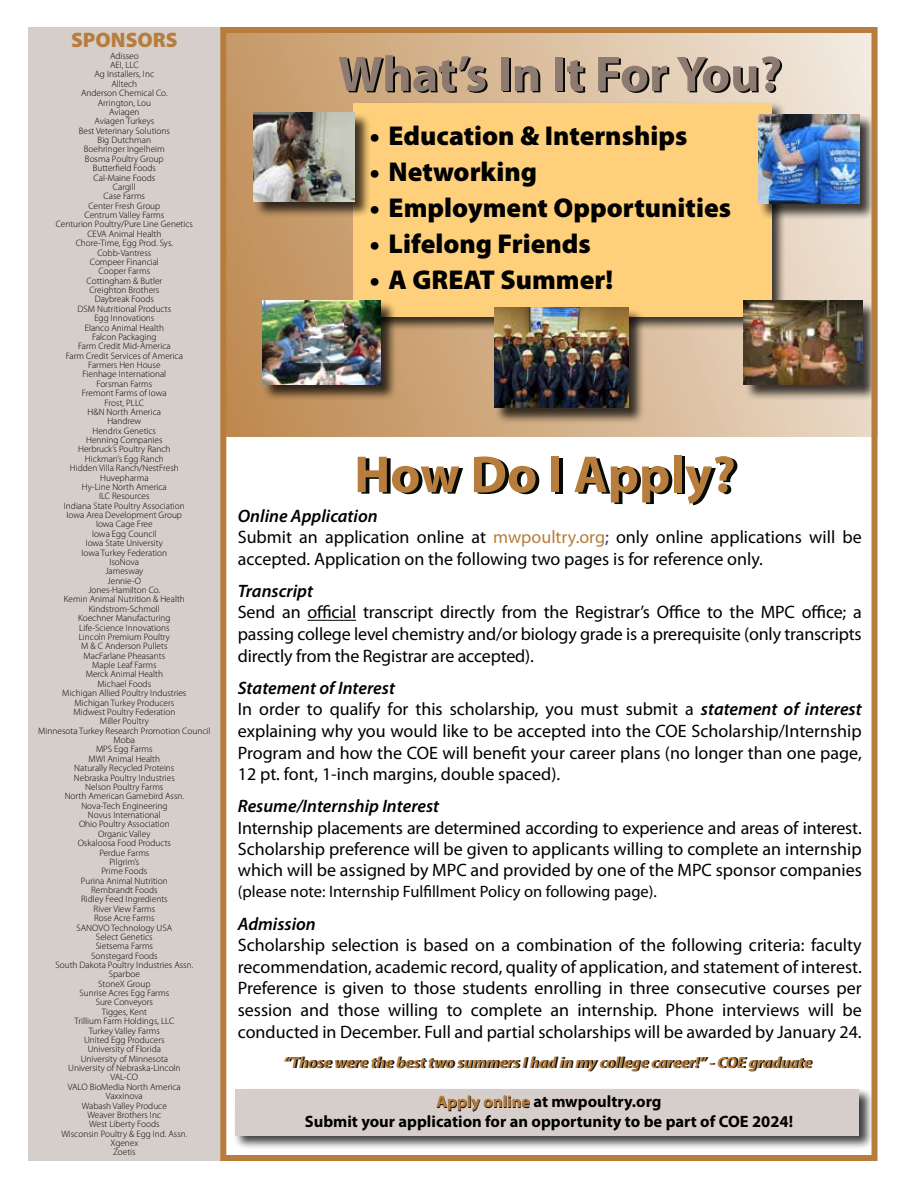
<style>
.page{position:relative;width:918px;height:1188px;background:#fff}
.page>*{position:absolute;margin:0;border:0;box-sizing:border-box;transform-origin:0 0}
.t1{font:700 52.5px "Myriad Pro";color:#060b08}
.t2{font:700 50.25px "Myriad Pro";color:#060b08}
.t3{font:900 27.3px "Myriad Pro";color:#000}
.t4{font:900 21px "Myriad Pro";color:#b77d3d}
.t5{font:18px/21.6px "Myriad Pro";color:#000;text-align:justify}
.t6{font:italic 600 18px "Myriad Pro";color:#000}
.t7{font:700 16.5px/19.8px "Myriad Pro";color:#000;text-align:center}
.t8{font:16.5px "Myriad Pro";color:#000}
.t9{font:italic 700 15.9px "Myriad Pro";color:#050a08}
.t10{font:300 9.3px/9.3px "Myriad Pro";color:#000;text-align:center}
.s1{font-weight:600;font-style:italic}
.s2{color:#b77d3d}
.s3{color:#2c2a79}
</style>
<div class="page">
<svg style="left:227px;top:34px;width:644px;height:402px"></svg>
<div style="left:28px;top:27px;width:194px;height:38px;background:#d6ceca"></div>
<div style="left:28px;top:52px;width:192px;height:1109px;background:#d6ceca"></div>
<div style="left:233px;top:1087px;width:641px;height:63px;background:#000;opacity:.75"></div>
<div style="left:236px;top:1089px;width:624px;height:47px;background:#d6ceca"></div>
<div style="left:352px;top:101px;width:435px;height:230px;background:#000;opacity:.75"></div>
<div style="left:354px;top:103px;width:418px;height:213px;background:#ffd07b"></div>
<div style="left:254px;top:113px;width:117px;height:105px;background:#000;opacity:.75"></div>
<img style="left:254px;top:113px;width:101px;height:88px">
<div style="left:262px;top:300px;width:135px;height:101px;background:#000;opacity:.75"></div>
<img style="left:262px;top:300px;width:119px;height:85px">
<div style="left:495px;top:308px;width:150px;height:116px;background:#000;opacity:.75"></div>
<img style="left:494px;top:308px;width:135px;height:100px">
<div style="left:759px;top:115px;width:117px;height:105px;background:#000;opacity:.75"></div>
<img style="left:759px;top:115px;width:100px;height:89px">
<div style="left:744px;top:301px;width:135px;height:100px;background:#000;opacity:.75"></div>
<img style="left:744px;top:301px;width:118px;height:83px">
<div style="left:220px;top:27px;width:658px;height:1134px;border:6px solid #b77d3d"></div>
<hr style="left:307px;top:620px;width:49px;height:1px;background:#000">
<h3 class="t4" style="left:71px;top:28px;width:108px">SPONSORS</h3>
<p class="t10" style="left:38px;top:51px;width:174px">Adisseo<br>AEI, LLC<br>Ag Installers, Inc<br>Alltech<br>Anderson Chemical Co.<br>Arrington, Lou<br>Aviagen<br>Aviagen Turkeys<br>Best Veterinary Solutions<br>Big Dutchman<br>Boehringer Ingelheim<br>Bosma Poultry Group<br>Butterfield Foods<br>Cal-Maine Foods<br>Cargill<br>Case Farms<br>Center Fresh Group<br>Centrum Valley Farms<br>Centurion Poultry/Pure Line Genetics<br>CEVA Animal Health<br>Chore-Time, Egg Prod. Sys.<br>Cobb-Vantress<br>Compeer Financial<br>Cooper Farms<br>Cottingham &amp; Butler<br>Creighton Brothers<br>Daybreak Foods<br>DSM Nutritional Products<br>Egg Innovations<br>Elanco Animal Health<br>Falcon Packaging<br>Farm Credit Mid-America<br>Farm Credit Services of America<br>Farmers Hen House<br>Fienhage International<br>Forsman Farms<br>Fremont Farms of Iowa<br>Frost, PLLC<br>H&amp;N North America<br>Handrew<br>Hendrix Genetics<br>Henning Companies<br>Herbruck’s Poultry Ranch<br>Hickman’s Egg Ranch<br>Hidden Villa Ranch/NestFresh<br>Huvepharma<br>Hy-Line North America<br>ILC Resources<br>Indiana State Poultry Association<br>Iowa Area Development Group<br>Iowa Cage Free<br>Iowa Egg Council<br>Iowa State University<br>Iowa Turkey Federation<br>IsoNova<br>Jamesway<br>Jennie-O<br>Jones-Hamilton Co.<br>Kemin Animal Nutrition &amp; Health<br>Kindstrom-Schmoll<br>Koechner Manufacturing<br>Life-Science Innovations<br>Lincoln Premium Poultry<br>M &amp; C Anderson Pullets<br>MacFarlane Pheasants<br>Maple Leaf Farms<br>Merck Animal Health<br>Michael Foods<br>Michigan Allied Poultry Industries<br>Michigan Turkey Producers<br>Midwest Poultry Federation<br>Miller Poultry<br>Minnesota Turkey Research Promotion Council<br>Moba<br>MPS Egg Farms<br>MWI Animal Health<br>Naturally Recycled Proteins<br>Nebraska Poultry Industries<br>Nelson Poultry Farms<br>North American Gamebird Assn.<br>Nova-Tech Engineering<br>Novus International<br>Ohio Poultry Association<br>Organic Valley<br>Oskaloosa Food Products<br>Perdue Farms<br>Pilgrim’s<br>Prime Foods<br>Purina Animal Nutrition<br>Rembrandt Foods<br>Ridley Feed Ingredients<br>River View Farms<br>Rose Acre Farms<br>SANOVO Technology USA<br>Select Genetics<br>Sietsema Farms<br>Sonstegard Foods<br>South Dakota Poultry Industries Assn.<br>Sparboe<br>StoneX Group<br>Sunrise Acres Egg Farms<br>Sure Conveyors<br>Tigges, Kent<br>Trillium Farm Holdings, LLC<br>Turkey Valley Farms<br>United Egg Producers<br>University of Florida<br>University of Minnesota<br>University of Nebraska-Lincoln<br>VAL-CO<br>VALO BioMedia North America<br>Vaxxinova<br>Wabash Valley Produce<br>Weaver Brothers Inc<br>West Liberty Foods<br>Wisconsin Poultry &amp; Egg Ind. Assn.<br>Xgenex<br>Zoetis</p>
<h2 class="t2" style="left:340px;top:43px;width:445px">What’s In It For You?</h2>
<h3 class="t3" style="left:370px;top:120px;width:319px">• Education &amp; Internships</h3>
<h3 class="t3" style="left:370px;top:156px;width:169px">• Networking</h3>
<h3 class="t3" style="left:370px;top:192px;width:363px">• Employment Opportunities</h3>
<h3 class="t3" style="left:370px;top:228px;width:222px">• Lifelong Friends</h3>
<h3 class="t3" style="left:370px;top:264px;width:245px">• A GREAT Summer!</h3>
<h1 class="t1" style="left:358px;top:442px;width:383px">How Do I Apply?</h1>
<h3 class="t5" style="left:238px;top:504px;width:625px;text-align:left"><span class="s1">Online Application<br></span>Submit an application online at <span class="s2">mwpoultry.org</span><span class="s3">;</span> only online applications will be accepted. Application on the following two pages is for reference only.</h3>
<h3 class="t6" style="left:238px;top:579px;width:77px">Transcript</h3>
<h3 class="t5" style="left:238px;top:601px;width:625px">Send an official transcript directly from the Registrar’s Office to the MPC office; a passing college level chemistry and/or biology grade is a prerequisite (only transcripts directly from the Registrar are accepted).</h3>
<p class="t5" style="left:238px;top:677px;width:625px;text-align:left"><span class="s1">Statement of Interest<br></span>In order to qualify for this scholarship, you must submit a <span class="s1">statement of interest </span>explaining why you would like to be accepted into the COE Scholarship/Internship Program and how the COE will benefit your career plans (no longer than one page, 12 pt. font, 1-inch margins, double spaced).</p>
<h3 class="t6" style="left:238px;top:795px;width:203px">Resume/Internship Interest</h3>
<p class="t5" style="left:238px;top:817px;width:626px;line-height:21px">Internship placements are determined according to experience and areas of interest.<br>Scholarship preference will be given to applicants willing to complete an internship which will be assigned by MPC and provided by one of the MPC sponsor companies</p>
<h3 class="t8" style="left:238px;top:882px;width:421px">(please note: Internship Fulfillment Policy on following page).</h3>
<h3 class="t6" style="left:238px;top:912px;width:80px">Admission</h3>
<p class="t5" style="left:238px;top:934px;width:625px">Scholarship selection is based on a combination of the following criteria: faculty recommendation, academic record, quality of application, and statement of interest.<br>Preference is given to those students enrolling in three consecutive courses per session and those willing to complete an internship. Phone interviews will be conducted in December. Full and partial scholarships will be awarded by January 24.</p>
<h3 class="t9" style="left:285px;top:1052px;width:530px">“Those were the best two summers I had in my college career!” - COE graduate</h3>
<h3 class="t7" style="left:305px;top:1091px;width:490px">Apply online at mwpoultry.org<br>Submit your application for an opportunity to be part of COE 2024!</h3>
</div>
